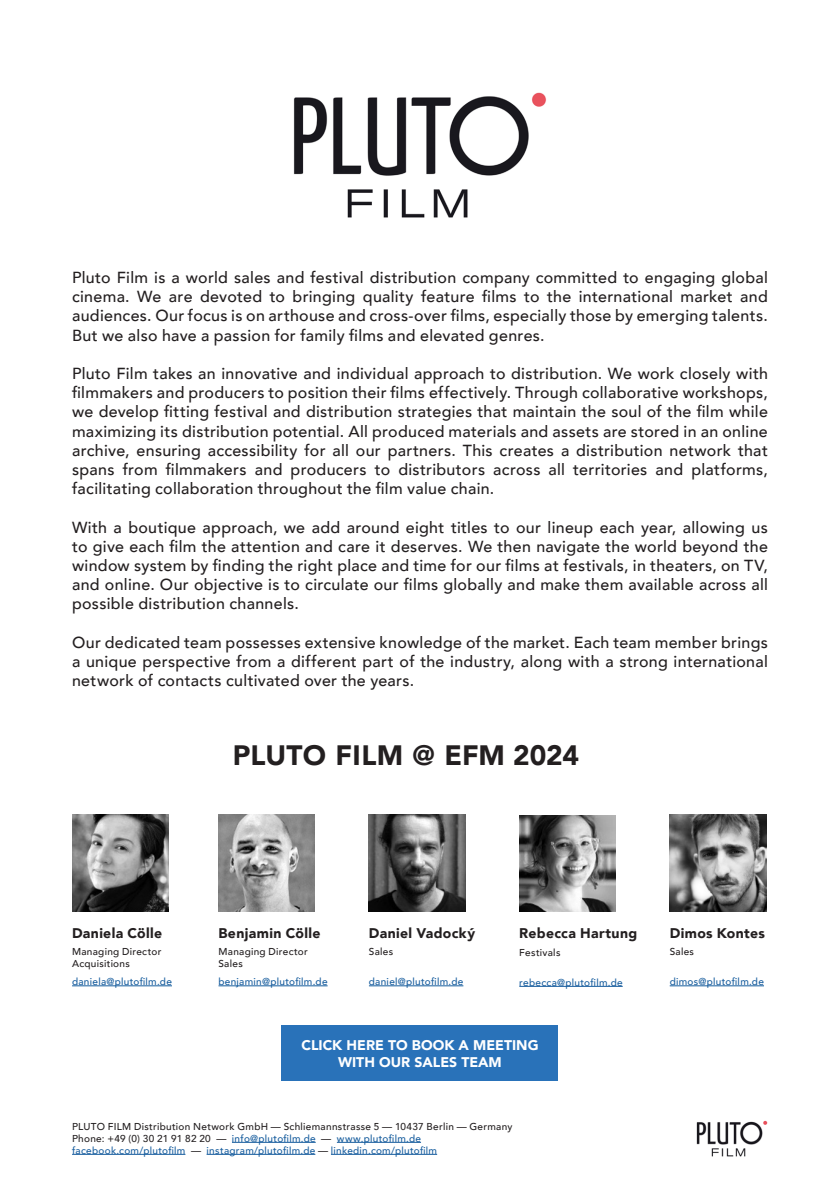
<style>
.page{position:relative;width:840px;height:1191px;background:#fff}
.page>*{position:absolute;margin:0;border:0;box-sizing:border-box;transform-origin:0 0}
.t1{font:900 28px "Avenir";color:#231f20}
.Adresse___Bezeichnung{font:500 16px/19.2px "Avenir";letter-spacing:.02em;color:#231f20;text-align:justify}
.t2{font:900 14px "Avenir";letter-spacing:.025em;color:#231f20}
.t3{font:900 14px/16.8px "Avenir";color:#fff;text-align:center}
.t4{font:500 10px/12px "Avenir";letter-spacing:.03em;color:#175d9e}
.t5{font:500 10px/12px "Avenir";letter-spacing:.03em;color:#231f20}
.s1{color:#231f20}
</style>
<div class="page">
<img style="left:696px;top:1120px;width:71px;height:36px">
<hr style="left:232px;top:1142px;width:83px;height:1px;background:#175d9e">
<hr style="left:337px;top:1142px;width:84px;height:1px;background:#175d9e">
<hr style="left:72px;top:1154px;width:113px;height:1px;background:#175d9e">
<hr style="left:206px;top:1154px;width:109px;height:1px;background:#175d9e">
<hr style="left:331px;top:1154px;width:106px;height:1px;background:#175d9e">
<img style="left:72px;top:815px;width:96px;height:96px">
<img style="left:218px;top:815px;width:97px;height:96px">
<img style="left:369px;top:815px;width:96px;height:96px">
<img style="left:519px;top:815px;width:96px;height:97px">
<img style="left:669px;top:815px;width:96px;height:96px">
<hr style="left:72px;top:985px;width:100px;height:1px;background:#175d9e">
<hr style="left:218px;top:985px;width:109px;height:1px;background:#175d9e">
<hr style="left:369px;top:985px;width:94px;height:1px;background:#175d9e">
<hr style="left:519px;top:986px;width:103px;height:1px;background:#175d9e">
<hr style="left:669px;top:985px;width:94px;height:1px;background:#175d9e">
<img style="left:293px;top:92px;width:253px;height:126px">
<div style="left:281px;top:1025px;width:277px;height:55px;background:#2972b9"></div>
<p class="Adresse___Bezeichnung" style="left:72px;top:267px;width:697px">Pluto Film is a world sales and festival distribution company committed to engaging global cinema. We are devoted to bringing quality feature films to the international market and audiences. Our focus is on arthouse and cross-over films, especially those by emerging talents.<br>But we also have a passion for family films and elevated genres.</p>
<p class="Adresse___Bezeichnung" style="left:72px;top:363px;width:697px">Pluto Film takes an innovative and individual approach to distribution. We work closely with filmmakers and producers to position their films effectively. Through collaborative workshops, we develop fitting festival and distribution strategies that maintain the soul of the film while maximizing its distribution potential. All produced materials and assets are stored in an online archive, ensuring accessibility for all our partners. This creates a distribution network that spans from filmmakers and producers to distributors across all territories and platforms, facilitating collaboration throughout the film value chain.</p>
<p class="Adresse___Bezeichnung" style="left:72px;top:516px;width:697px">With a boutique approach, we add around eight titles to our lineup each year, allowing us to give each film the attention and care it deserves. We then navigate the world beyond the window system by finding the right place and time for our films at festivals, in theaters, on TV, and online. Our objective is to circulate our films globally and make them available across all possible distribution channels.</p>
<p class="Adresse___Bezeichnung" style="left:72px;top:632px;width:697px">Our dedicated team possesses extensive knowledge of the market. Each team member brings a unique perspective from a different part of the industry, along with a strong international network of contacts cultivated over the years.</p>
<p class="t1" style="left:232px;top:731px;width:348px">PLUTO FILM @ EFM 2024</p>
<p class="t2" style="left:72px;top:921px;width:92px">Daniela Cölle</p>
<p class="t5" style="left:72px;top:945px;width:91px">Managing Director<br>Acquisitions</p>
<p class="t4" style="left:72px;top:975px;width:101px">daniela@plutofilm.de</p>
<p class="t2" style="left:218px;top:921px;width:103px">Benjamin Cölle</p>
<p class="t5" style="left:218px;top:945px;width:91px">Managing Director<br>Sales</p>
<p class="t4" style="left:218px;top:975px;width:110px">benjamin@plutofilm.de</p>
<p class="t2" style="left:369px;top:921px;width:108px">Daniel Vadocký</p>
<p class="t5" style="left:369px;top:945px;width:26px">Sales</p>
<p class="t4" style="left:369px;top:975px;width:96px">daniel@plutofilm.de</p>
<p class="t2" style="left:519px;top:921px;width:119px">Rebecca Hartung</p>
<p class="t5" style="left:519px;top:946px;width:43px">Festivals</p>
<p class="t4" style="left:519px;top:975px;width:105px">rebecca@plutofilm.de</p>
<p class="t3" style="left:301px;top:1036px;width:238px">CLICK HERE TO BOOK A MEETING<br>WITH OUR SALES TEAM</p>
<p class="t4" style="left:72px;top:1119px;width:441px"><span class="s1">PLUTO FILM Distribution Network GmbH — Schliemannstrasse 5 — 10437 Berlin — Germany<br>Phone: +49 (0) 30 21 91 82 20 —</span> info@plutofilm.de <span class="s1">—</span> www.plutofilm.de facebook.com/plutofilm <span class="s1">—</span> instagram/plutofilm.de <span class="s1">—</span> linkedin.com/plutofilm</p>
<p class="t2" style="left:669px;top:921px;width:97px">Dimos Kontes</p>
<p class="t5" style="left:669px;top:945px;width:26px">Sales</p>
<p class="t4" style="left:669px;top:975px;width:96px">dimos@plutofilm.de</p>
</div>
